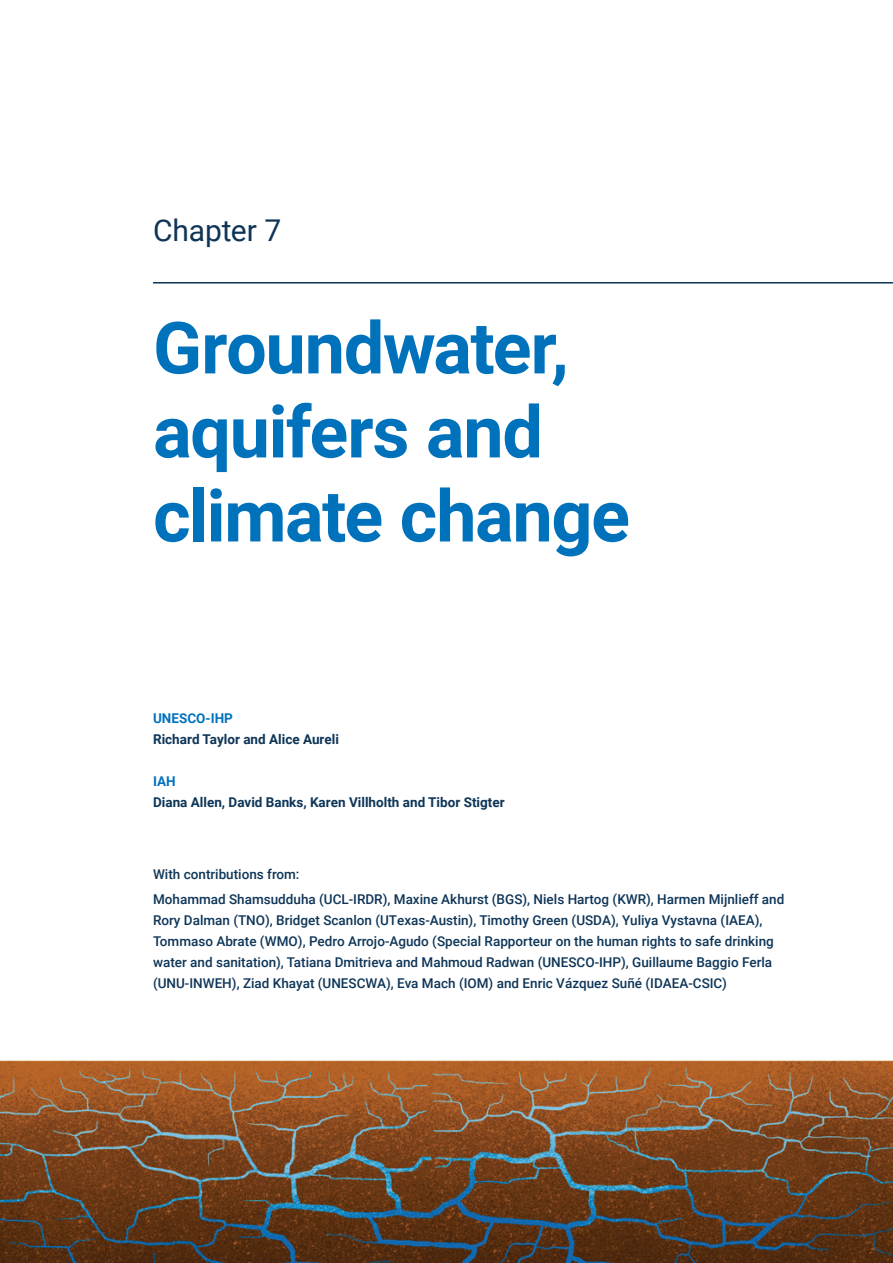
<style>
.page{position:relative;width:893px;height:1263px;background:#fff}
.page>*{position:absolute;margin:0;border:0;box-sizing:border-box;transform-origin:0 0}
.t1{font:700 72px/84px "Roboto";letter-spacing:-.02em;color:#0072bc}
.t2{font:30px "Roboto";letter-spacing:-.005em;color:#0e3557}
.t3{font:500 13.5px/21px "Roboto";color:#0e3557}
.t4{font:700 13.5px "Roboto";color:#0e3557}
.t5{font:700 13.5px "Roboto";color:#0072bc}
</style>
<div class="page">
<img style="left:0;top:1060px;width:893px;height:203px">
<hr style="left:153px;top:282px;width:740px;height:2px;background:#0e3557">
<h2 class="t2" style="left:153px;top:209px;width:130px">Chapter 7</h2>
<h1 class="t1" style="left:153px;top:303px;width:478px">Groundwater, aquifers and climate change</h1>
<p class="t5" style="left:153px;top:709px;width:81px">UNESCO-IHP</p>
<p class="t4" style="left:153px;top:730px;width:187px">Richard Taylor and Alice Aureli</p>
<p class="t5" style="left:153px;top:772px;width:24px">IAH</p>
<p class="t4" style="left:153px;top:793px;width:353px">Diana Allen, David Banks, Karen Villholth and Tibor Stigter</p>
<p class="t3" style="left:153px;top:861px;width:633px;line-height:25.2px">With contributions from:<br>Mohammad Shamsudduha (UCL-IRDR), Maxine Akhurst (BGS), Niels Hartog (KWR), Harmen Mijnlieff and</p>
<p class="t3" style="left:153px;top:909px;width:622px">Rory Dalman (TNO), Bridget Scanlon (UTexas-Austin), Timothy Green (USDA), Yuliya Vystavna (IAEA), Tommaso Abrate (WMO), Pedro Arrojo-Agudo (Special Rapporteur on the human rights to safe drinking water and sanitation), Tatiana Dmitrieva and Mahmoud Radwan (UNESCO-IHP), Guillaume Baggio Ferla (UNU-INWEH), Ziad Khayat (UNESCWA), Eva Mach (IOM) and Enric Vázquez Suñé (IDAEA-CSIC)</p>
</div>
